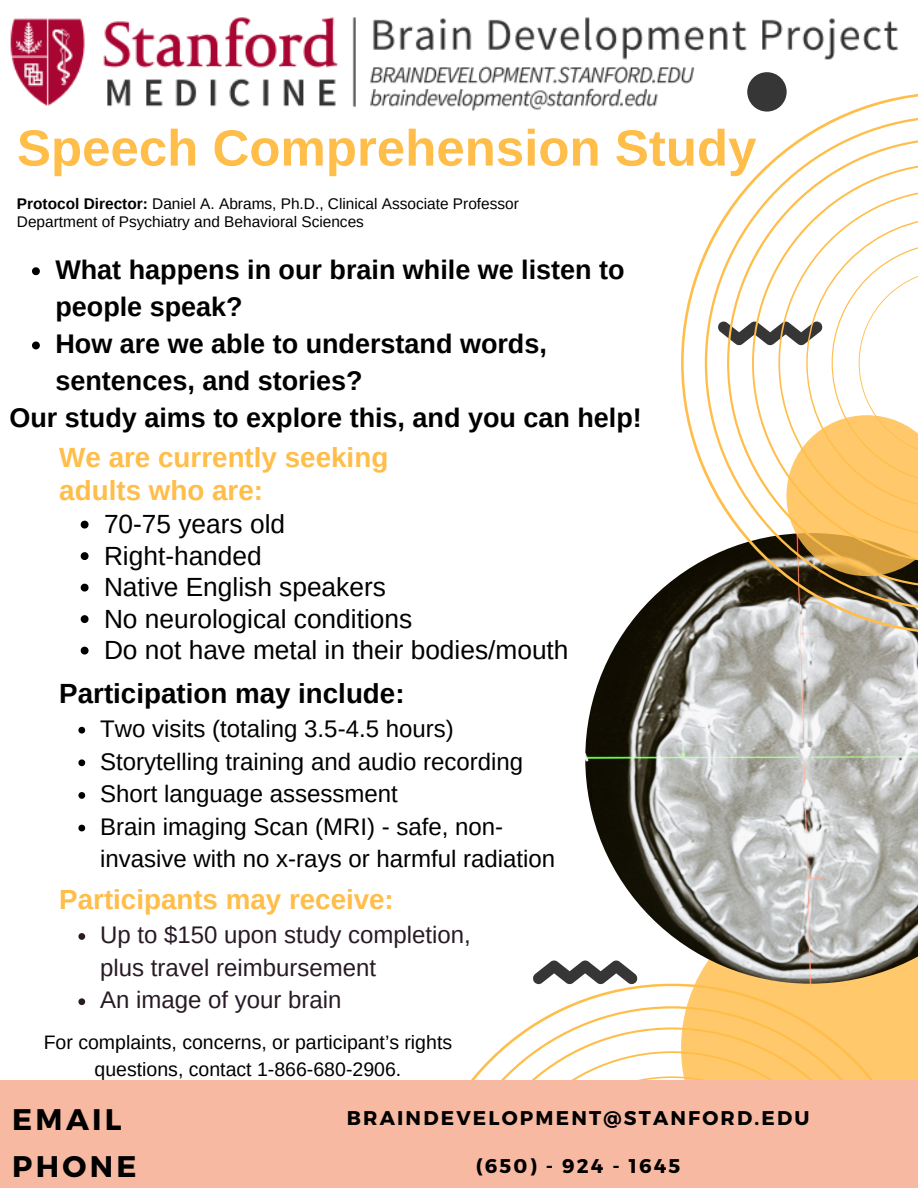
<style>
.page{position:relative;width:918px;height:1188px;background:#fff}
.page>*{position:absolute;margin:0;border:0;box-sizing:border-box;transform-origin:0 0}
.t1{font:700 51px "Arimo";color:#ffbd4a}
.t2{font:700 29.85px/47.2px "Montserrat";letter-spacing:.11em;color:#000}
.t3{font:700 27.75px/33.8px "Arimo";color:#ffbd4a}
.t4{font:700 27.75px "Arimo";color:#000}
.t5{font:700 27px "Arimo";color:#000}
.t6{font:26.25px/31.5px "Arimo";color:#000}
.t7{font:24px/32.7px "Arimo";color:#000}
.t8{font:24px/32.7px "Arimo";color:#291b25}
.t9{font:700 19.8px "Montserrat";letter-spacing:.11em;color:#000}
.t10{font:19.5px/27px "Arimo";color:#000;text-align:center}
.t11{font:15.45px/18px "Arimo";color:#000}
.s1{font-weight:700}
</style>
<div class="page">
<svg style="left:414px;top:984px;width:504px;height:97px"></svg>
<svg style="left:437px;top:1006px;width:471px;height:75px"></svg>
<img style="left:585px;top:574px;width:333px;height:410px">
<img style="left:10px;top:17px;width:888px;height:94px">
<div style="left:747px;top:72px;width:40px;height:40px;background:#363636;border-radius:50%"></div>
<svg style="left:681px;top:92px;width:237px;height:542px"></svg>
<svg style="left:705px;top:116px;width:213px;height:494px"></svg>
<svg style="left:533px;top:960px;width:104px;height:24px"></svg>
<svg style="left:81px;top:521px;width:8px;height:8px"></svg>
<svg style="left:81px;top:552px;width:8px;height:8px"></svg>
<svg style="left:81px;top:584px;width:8px;height:8px"></svg>
<svg style="left:81px;top:615px;width:8px;height:8px"></svg>
<svg style="left:81px;top:647px;width:8px;height:8px"></svg>
<svg style="left:32px;top:267px;width:8px;height:8px"></svg>
<svg style="left:32px;top:342px;width:8px;height:7px"></svg>
<svg style="left:78px;top:727px;width:7px;height:7px"></svg>
<svg style="left:78px;top:759px;width:7px;height:7px"></svg>
<svg style="left:78px;top:792px;width:7px;height:7px"></svg>
<svg style="left:78px;top:825px;width:7px;height:6px"></svg>
<div style="left:0;top:1081px;width:247px;height:107px;background:#f7b9a1"></div>
<div style="left:238px;top:1081px;width:680px;height:107px;background:#f7b9a1"></div>
<svg style="left:78px;top:933px;width:7px;height:7px"></svg>
<svg style="left:78px;top:998px;width:7px;height:7px"></svg>
<h1 class="t1" style="left:17px;top:119px;width:741px">Speech Comprehension Study</h1>
<p class="t11" style="left:17px;top:195px;width:504px"><span class="s1">Protocol Director:</span> Daniel A. Abrams, Ph.D., Clinical Associate Professor<br>Department of Psychiatry and Behavioral Sciences</p>
<p class="t5" style="left:55px;top:254px;width:571px">What happens in our brain while we listen to</p>
<p class="t5" style="left:55px;top:291px;width:189px">people speak?</p>
<p class="t5" style="left:55px;top:328px;width:493px">How are we able to understand words,</p>
<p class="t5" style="left:55px;top:365px;width:309px">sentences, and stories?</p>
<p class="t5" style="left:9px;top:403px;width:634px">Our study aims to explore this, and you can help!</p>
<p class="t3" style="left:59px;top:440px;width:330px">We are currently seeking adults who are:</p>
<p class="t6" style="left:104px;top:508px;width:466px">70-75 years old<br>Right-handed<br>Native English speakers<br>No neurological conditions<br>Do not have metal in their bodies/mouth</p>
<p class="t4" style="left:59px;top:678px;width:347px">Participation may include:</p>
<p class="t7" style="left:100px;top:712px;width:457px">Two visits (totaling 3.5-4.5 hours)<br>Storytelling training and audio recording Short language assessment<br>Brain imaging Scan (MRI) - safe, non&shy;invasive with no x-rays or harmful radiation</p>
<p class="t3" style="left:59px;top:883px;width:336px">Participants may receive:</p>
<p class="t8" style="left:100px;top:919px;width:372px">Up to $150 upon study completion, plus travel reimbursement<br>An image of your brain</p>
<p class="t10" style="left:44px;top:1029px;width:410px">For complaints, concerns, or participant’s rights questions, contact 1-866-680-2906.</p>
<p class="t2" style="left:12px;top:1094px;width:126px">EMAIL<br>PHONE</p>
<p class="t9" style="left:347px;top:1106px;width:464px">BRAINDEVELOPMENT@STANFORD.EDU</p>
<p class="t9" style="left:476px;top:1153px;width:206px">(650) - 924 - 1645</p>
</div>
